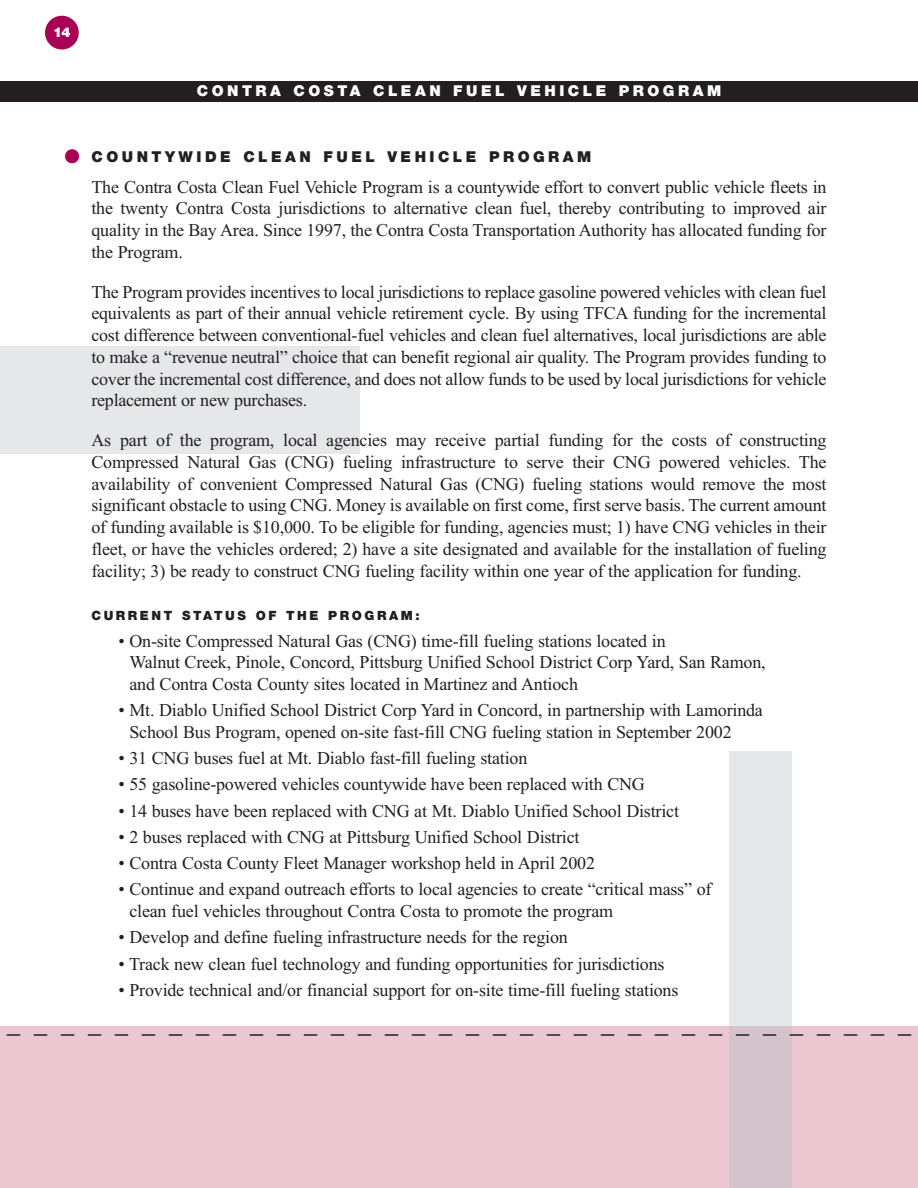
<style>
.page{position:relative;width:918px;height:1188px;background:#fff}
.page>*{position:absolute;margin:0;border:0;box-sizing:border-box;transform-origin:0 0}
.t1{font:18px/21.8px "Times New Roman";letter-spacing:-.01em;color:#231f20;text-align:justify}
.t2{font:900 15px "Helvetica Neue";letter-spacing:.235em;color:#fff}
.t3{font:900 15px "Helvetica Neue";letter-spacing:.235em;color:#231f20}
.t4{font:900 13.5px "Helvetica Neue";color:#fff}
.t5{font:900 12.75px "Helvetica Neue";letter-spacing:.2em;color:#231f20}
.s1{color:#a90156}
</style>
<div class="page">
<div style="left:0;top:346px;width:360px;height:108px;background:#e6e7e9"></div>
<div style="left:0;top:1026px;width:918px;height:162px;background:#eac7d1"></div>
<div style="left:0;top:81px;width:918px;height:20px;background:#231f20"></div>
<div style="left:729px;top:752px;width:63px;height:274px;background:#e6e7e9"></div>
<div style="left:729px;top:1026px;width:63px;height:162px;background:#d4c3ca"></div>
<div style="left:45px;top:16px;width:34px;height:34px;background:#a90156;border-radius:50%"></div>
<svg style="left:0;top:1034px;width:918px;height:2px;background:#9d878d"></svg>
<p class="t4" style="left:53px;top:27px;width:19px">14</p>
<p class="t2" style="left:197px;top:85px;width:526px">CONTRA COSTA CLEAN FUEL VEHICLE PROGRAM</p>
<p class="t3" style="left:64px;top:151px;width:528px"><span class="s1">●</span> COUNTYWIDE CLEAN FUEL VEHICLE PROGRAM</p>
<p class="t1" style="left:92px;top:178px;width:737px">The Contra Costa Clean Fuel Vehicle Program is a countywide effort to convert public vehicle fleets in the twenty Contra Costa jurisdictions to alternative clean fuel, thereby contributing to improved air quality in the Bay Area. Since 1997, the Contra Costa Transportation Authority has allocated funding for the Program.</p>
<p class="t1" style="left:92px;top:283px;width:737px">The Program provides incentives to local jurisdictions to replace gasoline powered vehicles with clean fuel equivalents as part of their annual vehicle retirement cycle. By using TFCA funding for the incremental cost difference between conventional-fuel vehicles and clean fuel alternatives, local jurisdictions are able to make a “revenue neutral” choice that can benefit regional air quality. The Program provides funding to cover the incremental cost difference, and does not allow funds to be used by local jurisdictions for vehicle replacement or new purchases.</p>
<p class="t1" style="left:92px;top:431px;width:737px">As part of the program, local agencies may receive partial funding for the costs of constructing Compressed Natural Gas (CNG) fueling infrastructure to serve their CNG powered vehicles. The availability of convenient Compressed Natural Gas (CNG) fueling stations would remove the most significant obstacle to using CNG. Money is available on first come, first serve basis. The current amount of funding available is $10,000. To be eligible for funding, agencies must; 1) have CNG vehicles in their fleet, or have the vehicles ordered; 2) have a site designated and available for the installation of fueling facility; 3) be ready to construct CNG fueling facility within one year of the application for funding.</p>
<p class="t5" style="left:92px;top:611px;width:330px">CURRENT STATUS OF THE PROGRAM:</p>
<p class="t1" style="left:129px;top:631px;width:638px;text-align:left;text-indent:-11px">• On-site Compressed Natural Gas (CNG) time-fill fueling stations located in<br>Walnut Creek, Pinole, Concord, Pittsburg Unified School District Corp Yard, San Ramon, and Contra Costa County sites located in Martinez and Antioch</p>
<p class="t1" style="left:129px;top:701px;width:635px;text-indent:-11px">• Mt. Diablo Unified School District Corp Yard in Concord, in partnership with Lamorinda<br>School Bus Program, opened on-site fast-fill CNG fueling station in September 2002</p>
<p class="t1" style="left:118px;top:749px;width:410px">• 31 CNG buses fuel at Mt. Diablo fast-fill fueling station</p>
<p class="t1" style="left:118px;top:775px;width:528px">• 55 gasoline-powered vehicles countywide have been replaced with CNG</p>
<p class="t1" style="left:118px;top:802px;width:562px">• 14 buses have been replaced with CNG at Mt. Diablo Unified School District</p>
<p class="t1" style="left:118px;top:828px;width:463px">• 2 buses replaced with CNG at Pittsburg Unified School District</p>
<p class="t1" style="left:118px;top:854px;width:478px">• Contra Costa County Fleet Manager workshop held in April 2002</p>
<p class="t1" style="left:129px;top:880px;width:584px;text-indent:-11px">• Continue and expand outreach efforts to local agencies to create “critical mass” of clean fuel vehicles throughout Contra Costa to promote the program</p>
<p class="t1" style="left:118px;top:928px;width:451px">• Develop and define fueling infrastructure needs for the region</p>
<p class="t1" style="left:118px;top:955px;width:548px">• Track new clean fuel technology and funding opportunities for jurisdictions</p>
<p class="t1" style="left:118px;top:981px;width:561px">• Provide technical and/or financial support for on-site time-fill fueling stations</p>
</div>
